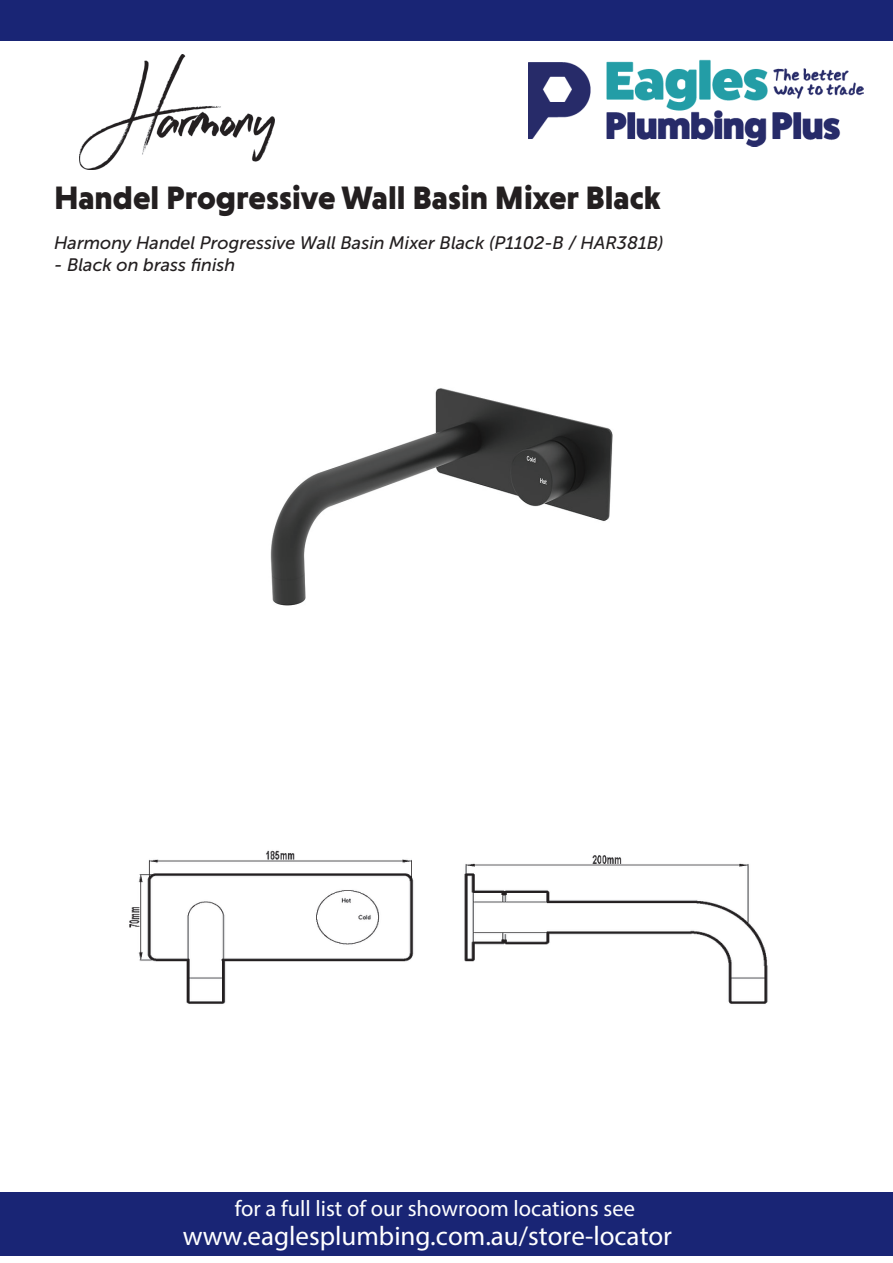
<style>
.page{position:relative;width:893px;height:1263px;background:#fff}
.page>*{position:absolute;margin:0;border:0;box-sizing:border-box;transform-origin:0 0}
.t1{font:900 33px "Niveau Grotesk";color:#231f20}
.t2{font:27px "Myriad Pro";color:#fff}
.t3{font:22.5px "Myriad Pro";color:#fff}
.t4{font:italic 18px "Museo Sans 500";color:#231f20}
</style>
<div class="page">
<div style="left:0;top:0;width:893px;height:40px;background:#192575"></div>
<img style="left:528px;top:59px;width:335px;height:87px">
<div style="left:0;top:1192px;width:893px;height:63px;background:#192575"></div>
<img style="left:79px;top:54px;width:195px;height:115px">
<img style="left:129px;top:850px;width:639px;height:154px">
<img style="left:270px;top:388px;width:343px;height:218px">
<h1 class="t1" style="left:54px;top:179px;width:608px">Handel Progressive Wall Basin Mixer Black</h1>
<p class="t4" style="left:54px;top:233px;width:611px">Harmony Handel Progressive Wall Basin Mixer Black (P1102-B / HAR381B)</p>
<p class="t4" style="left:54px;top:254px;width:183px">- Black on brass finish</p>
<p class="t3" style="left:235px;top:1194px;width:402px">for a full list of our showroom locations see</p>
<h2 class="t2" style="left:183px;top:1219px;width:491px">www.eaglesplumbing.com.au/store-locator</h2>
</div>
